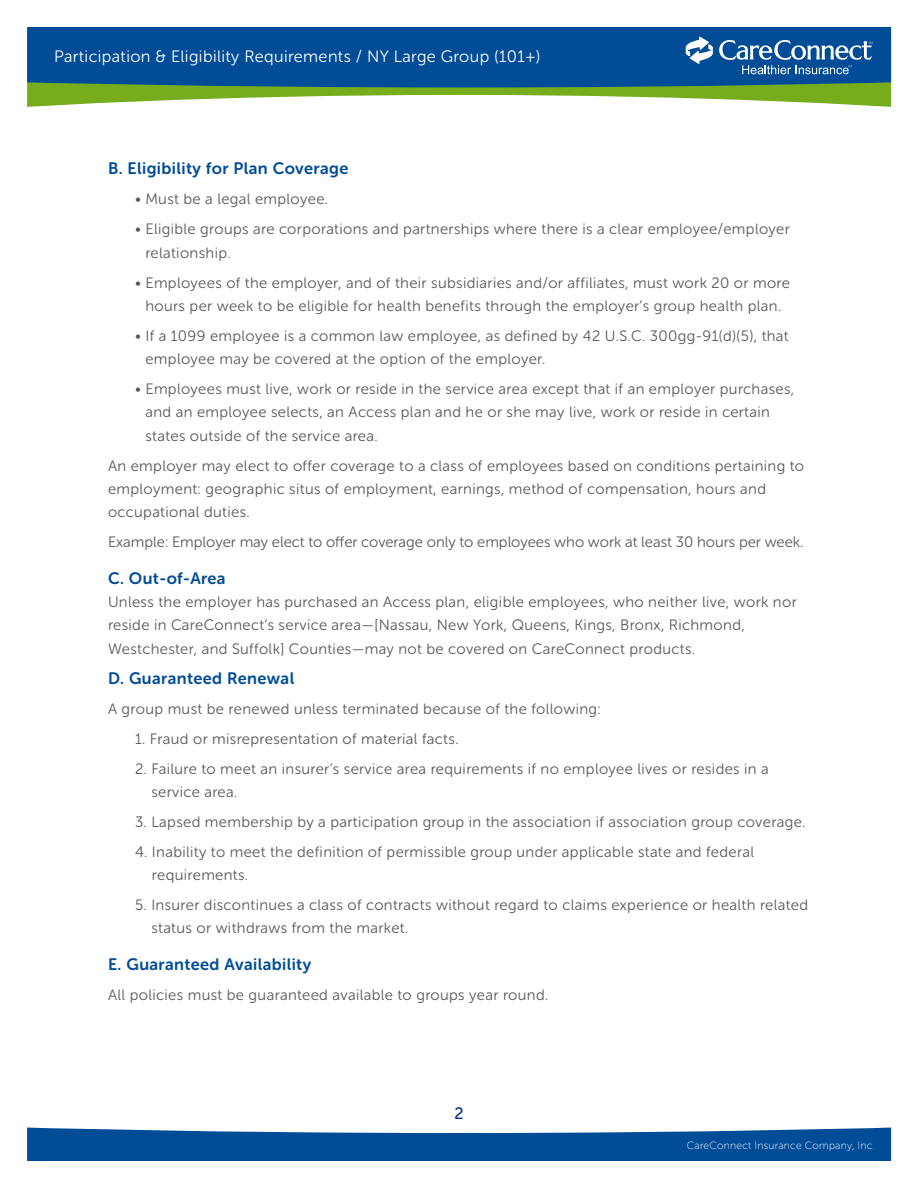
<style>
.page{position:relative;width:918px;height:1188px;background:#fff}
.page>*{position:absolute;margin:0;border:0;box-sizing:border-box;transform-origin:0 0}
.Handbook_text{font:16.5px "Museo Sans Rounded 700";letter-spacing:.025em;color:#004c97}
.t1{font:16.5px "Museo Sans Rounded 300";letter-spacing:.025em;color:#fff}
.t2{font:16.5px "Museo Sans Rounded 500";color:#003884}
.Handbook_text-2{font:15px/23.2px "Museo Sans Rounded 300";letter-spacing:.025em;color:#58585a}
.Handbook_text-3{font:15px "Museo Sans Rounded 300";color:#58585a}
.t3{font:10.5px "Museo Sans Rounded 100";letter-spacing:.025em;color:#fff}
</style>
<div class="page">
<svg style="left:27px;top:87px;width:864px;height:20px;fill:#77ad1c"></svg>
<div style="left:27px;top:27px;width:864px;height:60px;background:#004c97"></div>
<svg style="left:27px;top:1128px;width:864px;height:33px;background:#185da1"></svg>
<svg style="left:686px;top:37px;width:27px;height:27px"></svg>
<svg style="left:719px;top:40px;width:154px;height:34px;background:#3b75af"></svg>
<p class="t1" style="left:54px;top:47px;width:488px">Participation &amp; Eligibility Requirements / NY Large Group (101+)</p>
<p class="Handbook_text" style="left:108px;top:159px;width:242px">B. Eligibility for Plan Coverage</p>
<p class="Handbook_text-2" style="left:135px;top:188px;width:195px">• Must be a legal employee.</p>
<p class="Handbook_text-2" style="left:145px;top:218px;width:646px;text-indent:-10px">• Eligible groups are corporations and partnerships where there is a clear employee/employer relationship.</p>
<p class="Handbook_text-2" style="left:135px;top:271px;width:657px;text-align:center">• Employees of the employer, and of their subsidiaries and/or affiliates, must work 20 or more hours per week to be eligible for health benefits through the employer’s group health plan.</p>
<p class="Handbook_text-2" style="left:145px;top:324px;width:645px;text-indent:-10px">• If a 1099 employee is a common law employee, as defined by 42 U.S.C. 300gg-91(d)(5), that employee may be covered at the option of the employer.</p>
<p class="Handbook_text-2" style="left:145px;top:377px;width:650px;text-indent:-10px">• Employees must live, work or reside in the service area except that if an employer purchases, and an employee selects, an Access plan and he or she may live, work or reside in certain states outside of the service area.</p>
<p class="Handbook_text-2" style="left:108px;top:454px;width:698px">An employer may elect to offer coverage to a class of employees based on conditions pertaining to employment: geographic situs of employment, earnings, method of compensation, hours and occupational duties.</p>
<p class="Handbook_text-3" style="left:108px;top:534px;width:697px">Example: Employer may elect to offer coverage only to employees who work at least 30 hours per week.</p>
<p class="Handbook_text" style="left:108px;top:569px;width:119px">C. Out-of-Area</p>
<p class="Handbook_text-2" style="left:108px;top:590px;width:690px">Unless the employer has purchased an Access plan, eligible employees, who neither live, work nor reside in CareConnect’s service area—[Nassau, New York, Queens, Kings, Bronx, Richmond,<br>Westchester, and Suffolk] Counties—may not be covered on CareConnect products.</p>
<p class="Handbook_text" style="left:108px;top:669px;width:188px">D. Guaranteed Renewal</p>
<p class="Handbook_text-2" style="left:108px;top:697px;width:494px">A group must be renewed unless terminated because of the following:</p>
<p class="Handbook_text-2" style="left:135px;top:727px;width:325px">1. Fraud or misrepresentation of material facts.</p>
<p class="Handbook_text-2" style="left:151px;top:757px;width:619px;text-indent:-16px">2. Failure to meet an insurer’s service area requirements if no employee lives or resides in a service area.</p>
<p class="Handbook_text-2" style="left:135px;top:810px;width:672px">3. Lapsed membership by a participation group in the association if association group coverage.</p>
<p class="Handbook_text-2" style="left:152px;top:840px;width:604px;text-indent:-17px">4. Inability to meet the definition of permissible group under applicable state and federal requirements.</p>
<p class="Handbook_text-2" style="left:151px;top:893px;width:658px;text-indent:-16px">5. Insurer discontinues a class of contracts without regard to claims experience or health related status or withdraws from the market.</p>
<p class="Handbook_text" style="left:108px;top:955px;width:205px">E. Guaranteed Availability</p>
<p class="Handbook_text-2" style="left:108px;top:983px;width:442px">All policies must be guaranteed available to groups year round.</p>
<p class="t2" style="left:454px;top:1105px;width:11px">2</p>
<p class="t3" style="left:687px;top:1140px;width:190px">CareConnect Insurance Company, Inc.</p>
</div>
